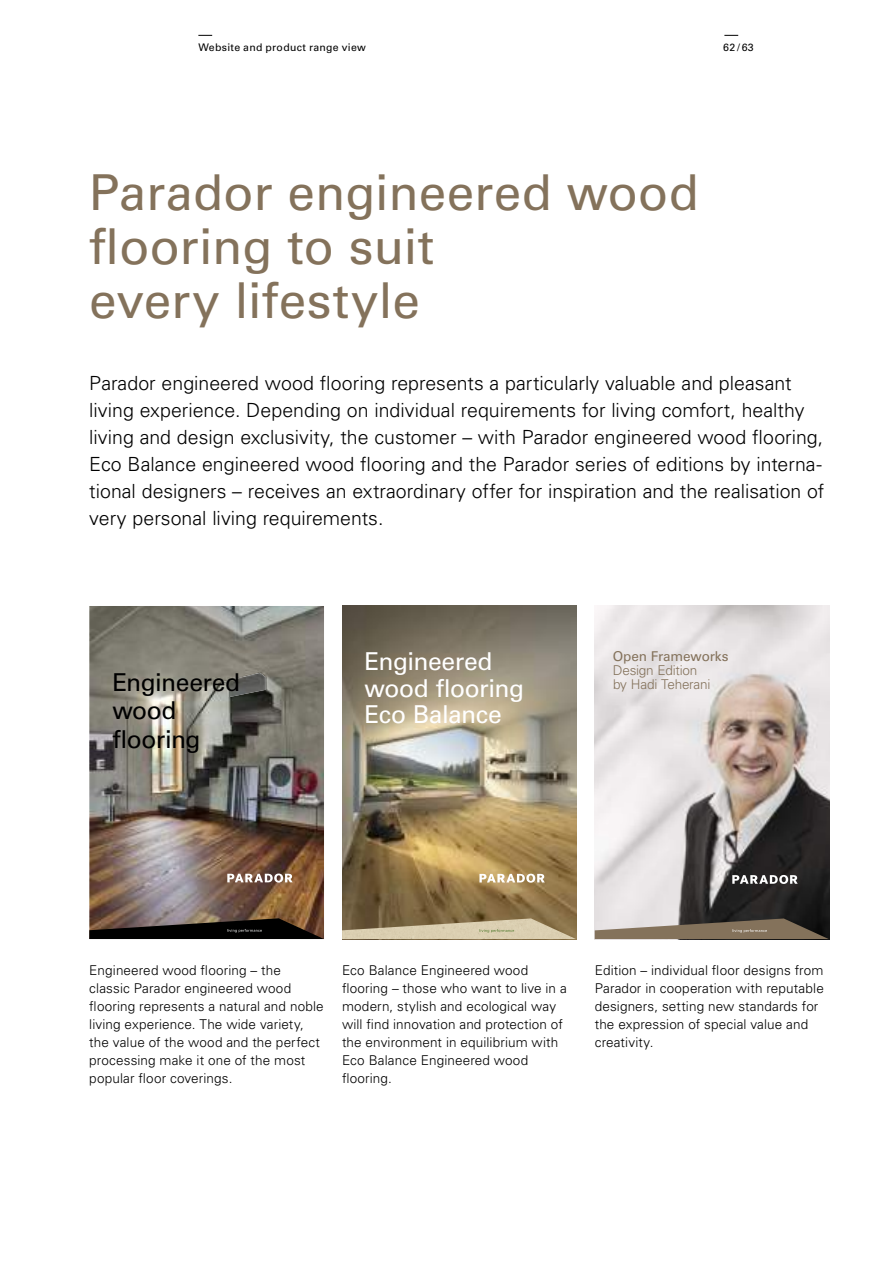
<style>
.page{position:relative;width:889px;height:1263px;background:#fff}
.page>*{position:absolute;margin:0;border:0;box-sizing:border-box;transform-origin:0 0}
.t1{font:49.5px/54px "Univers LT Pro 55 Roman";color:#84725b}
.t2{font:24.6px/26.2px "Univers LT Pro 55 Roman";letter-spacing:-.02em;color:#fff}
.t3{font:24.6px/28.7px "Univers LT Pro 55 Roman";letter-spacing:-.02em;color:#000}
.t4{font:300 19.5px/27px "Univers LT Pro 45";color:#000}
.t5{font:300 13.5px/18px "Univers LT Pro 45";letter-spacing:.01em;color:#000}
.t6{font:300 13.5px "Univers LT Pro 45";letter-spacing:-.015em;color:#84725b}
.t7{font:13.5px "Univers LT Pro 55 Roman";letter-spacing:-.01em;color:#84725b}
.t8{font:10.5px "Univers LT Pro 55 Roman";letter-spacing:.03em;color:#000}
</style>
<div class="page">
<img style="left:595px;top:606px;width:234px;height:333px">
<svg style="left:595px;top:918px;width:233px;height:21px;background:#827667"></svg>
<svg style="left:732px;top:875px;width:65px;height:9px"></svg>
<img style="left:89px;top:606px;width:235px;height:312px">
<svg style="left:227px;top:873px;width:66px;height:9px"></svg>
<svg style="left:89px;top:918px;width:235px;height:21px;background:#2b221d"></svg>
<img style="left:222px;top:673px;width:43px;height:24px">
<img style="left:342px;top:606px;width:235px;height:333px">
<img style="left:342px;top:918px;width:234px;height:21px">
<svg style="left:479px;top:929px;width:35px;height:4px"></svg>
<svg style="left:479px;top:874px;width:66px;height:9px"></svg>
<svg style="left:724px;top:35px;width:14px;height:1px"></svg>
<svg style="left:198px;top:35px;width:14px;height:1px"></svg>
<p class="t8" style="left:198px;top:41px;width:169px">Website and product range view</p>
<p class="t8" style="left:723px;top:41px;width:32px">62 / 63</p>
<h1 class="t1" style="left:89px;top:166px;width:611px">Parador engineered wood flooring to suit<br>every lifestyle</h1>
<p class="t4" style="left:89px;top:370px;width:736px">Parador engineered wood flooring represents a particularly valuable and pleasant living experience. Depending on individual requirements for living comfort, healthy living and design exclusivity, the customer – with Parador engineered wood flooring, Eco Balance engineered wood flooring and the Parador series of editions by interna&shy;tional designers – receives an extraordinary offer for inspiration and the realisation of very personal living requirements.</p>
<p class="t7" style="left:613px;top:648px;width:117px">Open Frameworks</p>
<p class="t6" style="left:613px;top:662px;width:86px">Design Edition</p>
<h2 class="t2" style="left:365px;top:648px;width:161px">Engineered wood flooring<br>Eco Balance</h2>
<h2 class="t3" style="left:112px;top:668px;width:129px">Engineered</h2>
<p class="t6" style="left:613px;top:676px;width:99px">by Hadi Teherani</p>
<h2 class="t3" style="left:112px;top:696px;width:90px">wood flooring</h2>
<p class="t5" style="left:89px;top:961px;width:236px">Engineered wood flooring – the classic Parador engineered wood flooring represents a natural and noble living experience. The wide variety, the value of the wood and the perfect processing make it one of the most popular floor coverings.</p>
<p class="t5" style="left:595px;top:961px;width:231px">Edition – individual floor designs from Parador in cooperation with reputable designers, setting new standards for the expression of special value and creativity.</p>
<p class="t5" style="left:342px;top:962px;width:226px">Eco Balance Engineered wood flooring – those who want to live in a modern, stylish and ecological way will find innovation and protection of the environment in equilibrium with<br>Eco Balance Engineered wood flooring.</p>
</div>
